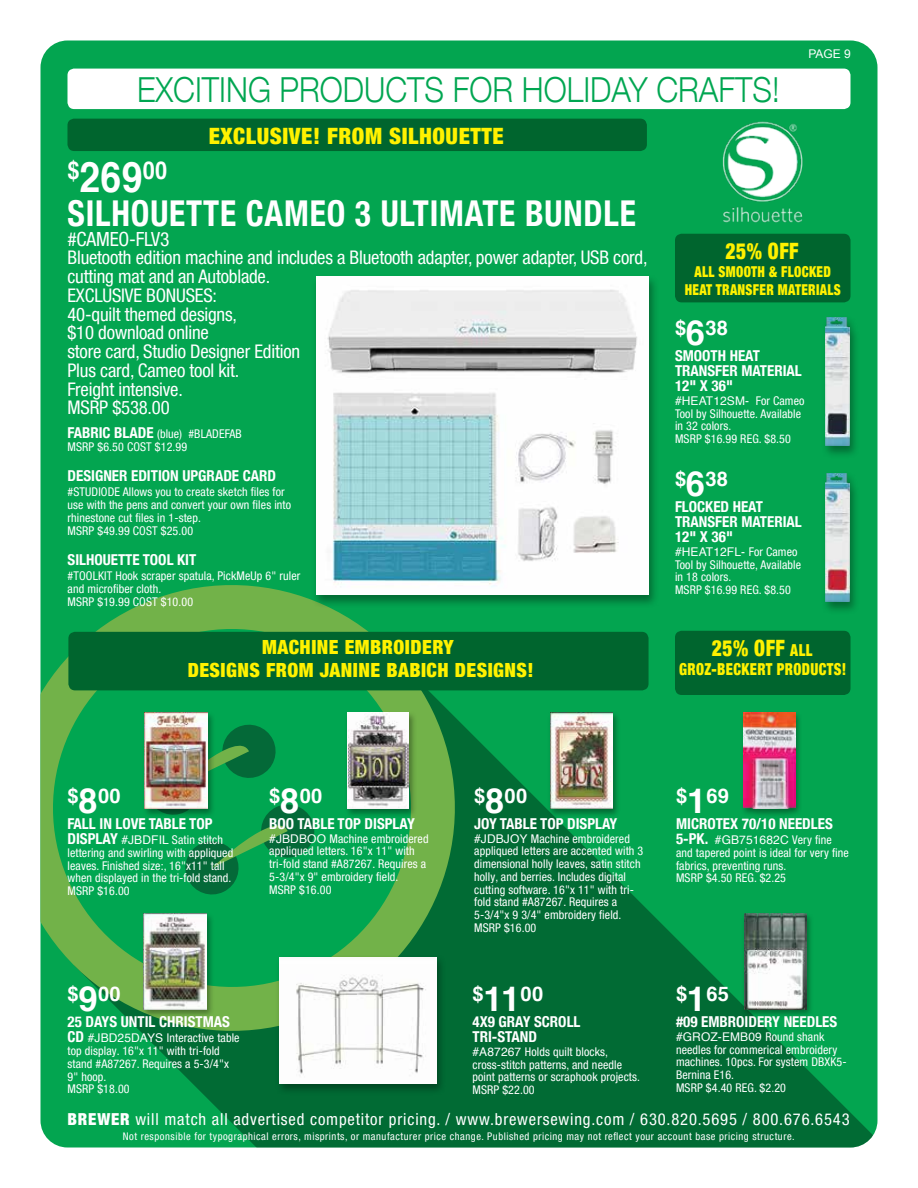
<style>
.page{position:relative;width:918px;height:1188px;background:#fff}
.page>*{position:absolute;margin:0;border:0;box-sizing:border-box;transform-origin:0 0}
.t1{font:700 condensed 35.7px "Helvetica Neue";letter-spacing:.025em;color:#fff;scale:.94 1}
.t2{font:300 34.5px "Helvetica Neue";color:#00a651;scale:.9 1}
.t3{font:700 24.45px "Helvetica";color:#fff;scale:.89 1}
.t4{font:900 condensed 22.5px "Helvetica Neue";letter-spacing:.025em;color:#fff200}
.t5{font:900 condensed 22.5px "Helvetica Neue";letter-spacing:.025em;color:#fff200;scale:.87 1}
.t6{font:700 20.1px "Helvetica";letter-spacing:.01em;color:#fff}
.t7{font:900 condensed 19.5px/23.4px "Helvetica Neue";letter-spacing:.025em;color:#fff200;text-align:center}
.t8{font:condensed 19.5px "Helvetica Neue LT Pro";letter-spacing:-.01em;color:#fff}
.t9{font:condensed 18.75px/18.8px "Helvetica Neue LT Pro";letter-spacing:-.01em;color:#fff}
.t10{font:condensed 16.5px "Helvetica Neue LT Pro";letter-spacing:.05em;color:#fff}
.t11{font:900 condensed 16.5px "Helvetica Neue";letter-spacing:.025em;color:#fff200;scale:.87 1}
.t12{font:700 condensed 15px/15px "Helvetica Neue";color:#fff}
.t13{font:900 condensed 15px/18px "Helvetica Neue";letter-spacing:.025em;color:#fff200;text-align:center;scale:.87 1}
.t14{font:condensed 12px/12.8px "Helvetica Neue LT Pro";letter-spacing:.01em;color:#fff}
.t15{font:12px "Helvetica";letter-spacing:.01em;color:#fff}
.t16{font:12px "Arial";color:#fff}
.t17{font:condensed 10.5px "Helvetica Neue LT Pro";letter-spacing:.05em;color:#fff}
.s1{font-size:42px}
.s2{font-family:"Helvetica Neue";font-weight:700;font-size:15px}
.s3{font-size:34.5px}
.s4{font-family:"Helvetica Neue LT Pro";font-stretch:condensed}
.s5{font-size:16.5px}
.s6{font-family:"Helvetica";font-stretch:normal}
.s7{font-family:"Helvetica Neue";font-weight:700;font-stretch:condensed;font-size:15px}
.s8{font-family:"Helvetica Neue";font-weight:900}
</style>
<div class="page">
<div style="left:40px;top:40px;width:838px;height:1108px;background:#03a550;border-radius:27px"></div>
<svg style="left:74px;top:651px;width:804px;height:497px;fill:#016b34"></svg>
<svg style="left:40px;top:554px;width:446px;height:508px"></svg>
<svg style="left:40px;top:604px;width:396px;height:408px"></svg>
<svg style="left:143px;top:721px;width:175px;height:177px"></svg>
<div style="left:312px;top:274px;width:347px;height:334px;background:#000;opacity:.35"></div>
<img style="left:316px;top:276px;width:332px;height:319px">
<div style="left:821px;top:471px;width:40px;height:144px;background:#000;opacity:.35"></div>
<img style="left:825px;top:474px;width:25px;height:128px">
<div style="left:821px;top:316px;width:40px;height:143px;background:#000;opacity:.35"></div>
<img style="left:825px;top:318px;width:25px;height:128px">
<div style="left:275px;top:955px;width:172px;height:141px;background:#000;opacity:.35"></div>
<img style="left:280px;top:957px;width:157px;height:127px">
<div style="left:141px;top:912px;width:73px;height:107px;background:#000;opacity:.35"></div>
<img style="left:144px;top:913px;width:62px;height:96px">
<div style="left:548px;top:711px;width:73px;height:107px;background:#000;opacity:.35"></div>
<img style="left:551px;top:712px;width:62px;height:97px">
<div style="left:344px;top:711px;width:73px;height:107px;background:#000;opacity:.35"></div>
<img style="left:347px;top:712px;width:62px;height:96px">
<div style="left:142px;top:711px;width:74px;height:107px;background:#000;opacity:.35"></div>
<img style="left:145px;top:712px;width:62px;height:96px">
<div style="left:68px;top:119px;width:579px;height:32px;background:#00652e;border-radius:7px"></div>
<div style="left:68px;top:69px;width:782px;height:40px;background:#fff;border-radius:7px"></div>
<div style="left:68px;top:632px;width:581px;height:58px;background:#00652e;border-radius:7px"></div>
<div style="left:675px;top:234px;width:175px;height:68px;background:#00652e;border-radius:7px"></div>
<div style="left:675px;top:631px;width:175px;height:64px;background:#00652e;border-radius:7px"></div>
<img style="left:722px;top:121px;width:81px;height:102px">
<div style="left:740px;top:711px;width:63px;height:107px;background:#000;opacity:.35"></div>
<img style="left:744px;top:712px;width:51px;height:97px">
<div style="left:741px;top:912px;width:73px;height:107px;background:#000;opacity:.35"></div>
<img style="left:745px;top:913px;width:61px;height:96px">
<h2 class="t2" style="left:137px;top:62px;width:715px">EXCITING PRODUCTS FOR HOLIDAY CRAFTS!</h2>
<h3 class="t4" style="left:209px;top:117px;width:296px">EXCLUSIVE! FROM SILHOUETTE</h3>
<p class="t16" style="left:809px;top:46px;width:44px">PAGE 9</p>
<h3 class="t3" style="left:68px;top:151px;width:114px">$<span class="s1">269</span>00</h3>
<h1 class="t1" style="left:68px;top:184px;width:606px">SILHOUETTE CAMEO 3 ULTIMATE BUNDLE</h1>
<h3 class="t8" style="left:68px;top:227px;width:103px">#CAMEO-FLV3</h3>
<p class="t9" style="left:68px;top:248px;width:582px">Bluetooth edition machine and includes a Bluetooth adapter, power adapter, USB cord, cutting mat and an Autoblade.<br>EXCLUSIVE BONUSES:<br>40-quilt themed designs,<br>$10 download online<br>store card, Studio Designer Edition<br>Plus card, Cameo tool kit.<br>Freight intensive.<br>MSRP $538.00</p>
<p class="t14" style="left:68px;top:427px;width:176px"><span class="s2">FABRIC BLADE</span> (blue) #BLADEFAB<br>MSRP $6.50 COST $12.99</p>
<p class="t12" style="left:68px;top:467px;width:210px">DESIGNER EDITION UPGRADE CARD</p>
<p class="t14" style="left:68px;top:486px;width:225px">#STUDIODE Allows you to create sketch files for use with the pens and convert your own files into rhinestone cut files in 1-step.<br>MSRP $49.99 COST $25.00</p>
<p class="t12" style="left:68px;top:551px;width:130px">SILHOUETTE TOOL KIT</p>
<p class="t14" style="left:68px;top:570px;width:234px">#TOOLKIT Hook scraper spatula, PickMeUp 6" ruler and microfiber cloth.<br>MSRP $19.99 COST $10.00</p>
<h3 class="t7" style="left:188px;top:634px;width:347px">MACHINE EMBROIDERY<br>DESIGNS FROM JANINE BABICH DESIGNS!</h3>
<h3 class="t5" style="left:725px;top:232px;width:86px">25% OFF</h3>
<p class="t13" style="left:685px;top:261px;width:181px">ALL SMOOTH &amp; FLOCKED<br>HEAT TRANSFER MATERIALS</p>
<h3 class="t6" style="left:675px;top:312px;width:55px">$<span class="s3">6</span>38</h3>
<p class="t12" style="left:675px;top:347px;width:128px">SMOOTH HEAT<br>TRANSFER MATERIAL<br>12" X 36"</p>
<p class="t15" style="left:675px;top:391px;width:131px">#HEAT12SM- <span class="s4">For Cameo</span></p>
<p class="t14" style="left:675px;top:407px;width:128px">Tool by Silhouette. Available in 32 colors.<br>MSRP $16.99 REG. $8.50</p>
<h3 class="t6" style="left:675px;top:463px;width:55px">$<span class="s3">6</span>38</h3>
<p class="t12" style="left:675px;top:499px;width:128px">FLOCKED HEAT<br>TRANSFER MATERIAL<br>12" X 36"</p>
<p class="t15" style="left:675px;top:542px;width:124px">#HEAT12FL- <span class="s4">For Cameo</span></p>
<p class="t14" style="left:675px;top:558px;width:128px">Tool by Silhouette, Available in 18 colors.<br>MSRP $16.99 REG. $8.50</p>
<h3 class="t5" style="left:712px;top:629px;width:117px">25% OFF <span class="s5">ALL</span></h3>
<h3 class="t11" style="left:679px;top:656px;width:194px">GROZ-BECKERT PRODUCTS!</h3>
<h3 class="t6" style="left:68px;top:779px;width:55px">$<span class="s3">8</span>00</h3>
<p class="t12" style="left:68px;top:815px;width:146px">FALL IN LOVE TABLE TOP</p>
<p class="t14" style="left:67px;top:833px;width:167px"><span class="s2">DISPLAY</span> <span class="s6">#JBDFIL</span> Satin stitch lettering and swirling with appliqued leaves. Finished size:, 16"x11" tall when displayed in the tri-fold stand.<br>MSRP $16.00</p>
<h3 class="t6" style="left:269px;top:779px;width:55px">$<span class="s3">8</span>00</h3>
<p class="t12" style="left:269px;top:815px;width:147px">BOO TABLE TOP DISPLAY</p>
<p class="t14" style="left:269px;top:832px;width:161px"><span class="s6">#JBDBOO</span> Machine embroidered appliqued letters. 16"x 11" with tri-fold stand #A87267. Requires a<br>5-3/4"x 9" embroidery field.<br>MSRP $16.00</p>
<h3 class="t6" style="left:68px;top:978px;width:55px">$<span class="s3">9</span>00</h3>
<p class="t12" style="left:68px;top:1013px;width:164px">25 DAYS UNTIL CHRISTMAS</p>
<p class="t14" style="left:67px;top:1032px;width:174px"><span class="s2">CD</span> <span class="s6">#JBD25DAYS</span> Interactive table top display. 16"x 11" with tri-fold stand #A87267. Requires a 5-3/4"x<br>9" hoop.<br>MSRP $18.00</p>
<h3 class="t6" style="left:474px;top:779px;width:55px">$<span class="s3">8</span>00</h3>
<p class="t12" style="left:474px;top:815px;width:145px">JOY TABLE TOP DISPLAY</p>
<p class="t14" style="left:474px;top:832px;width:171px"><span class="s6">#JDBJOY</span> Machine embroidered appliqued letters are accented with 3 dimensional holly leaves, satin stitch holly, and berries. Includes digital cutting software. 16"x 11" with tri&shy;fold stand #A87267. Requires a<br>5-3/4"x 9 3/4" embroidery field.<br>MSRP $16.00</p>
<h3 class="t6" style="left:472px;top:978px;width:72px">$<span class="s3">11</span>00</h3>
<p class="t12" style="left:472px;top:1013px;width:110px">4X9 GRAY SCROLL<br>TRI-STAND</p>
<p class="t14" style="left:472px;top:1045px;width:169px"><span class="s6">#A87267</span> Holds quilt blocks, cross-stitch patterns, and needle point patterns or scraphook projects.<br>MSRP $22.00</p>
<h3 class="t6" style="left:676px;top:779px;width:55px">$<span class="s3">1</span>69</h3>
<p class="t12" style="left:676px;top:815px;width:158px">MICROTEX 70/10 NEEDLES</p>
<p class="t15" style="left:676px;top:831px;width:157px"><span class="s7">5-PK.</span> #GB751682C <span class="s4">Very fine</span></p>
<p class="t14" style="left:676px;top:846px;width:174px">and tapered point is ideal for very fine fabrics, preventing runs.<br>MSRP $4.50 REG. $2.25</p>
<h3 class="t6" style="left:676px;top:978px;width:55px">$<span class="s3">1</span>65</h3>
<p class="t12" style="left:676px;top:1013px;width:163px">#09 EMBROIDERY NEEDLES</p>
<p class="t15" style="left:676px;top:1027px;width:150px">#GROZ-EMB09 <span class="s4">Round shank</span></p>
<p class="t14" style="left:676px;top:1043px;width:172px">needles for commerical embroidery machines. 10pcs. For system DBXK5-<br>Bernina E16.<br>MSRP $4.40 REG. $2.20</p>
<h3 class="t10" style="left:67px;top:1109px;width:784px"><span class="s8">BREWER</span> will match all advertised competitor pricing. / www.brewersewing.com / 630.820.5695 / 800.676.6543</h3>
<p class="t17" style="left:123px;top:1130px;width:673px">Not responsible for typographical errors, misprints, or manufacturer price change. Published pricing may not reflect your account base pricing structure.</p>
</div>
